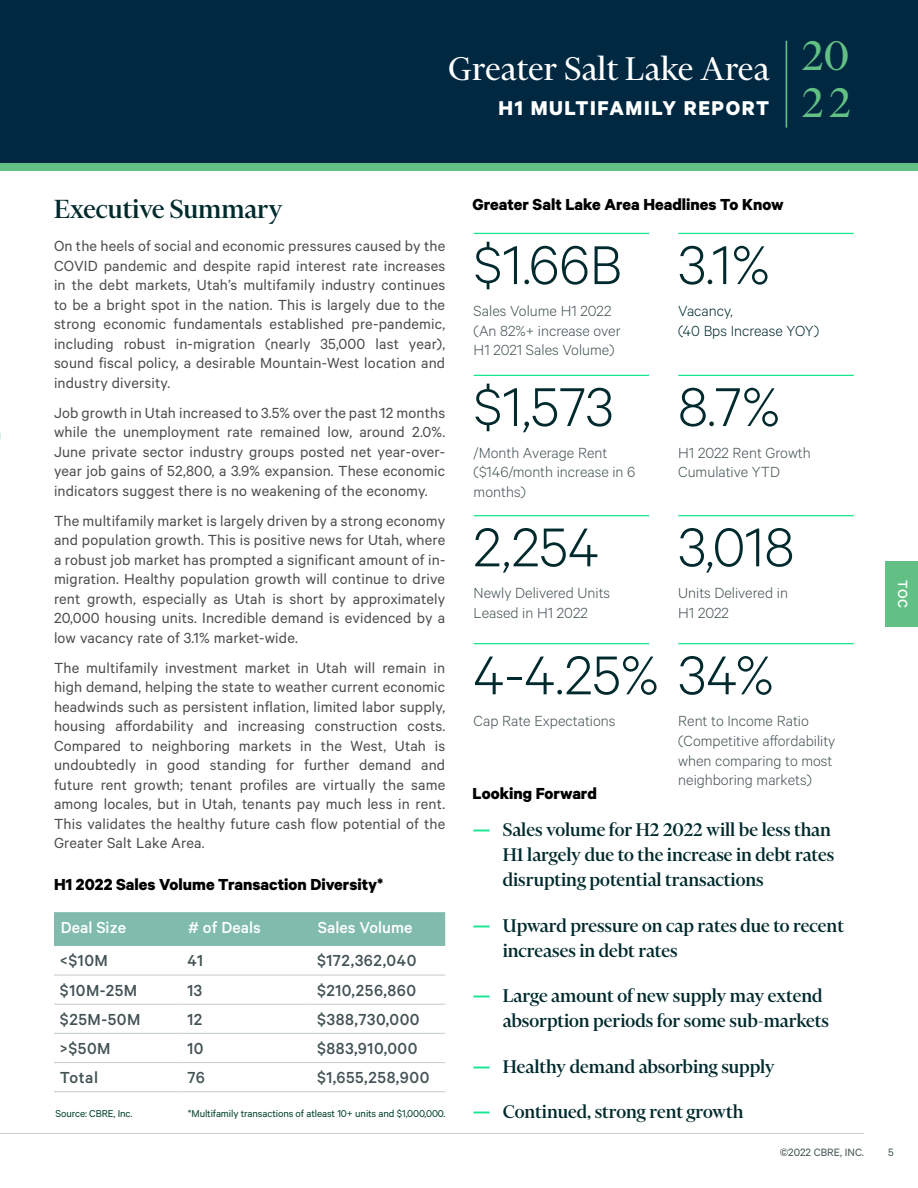
<style>
.page{position:relative;width:918px;height:1188px;background:#fff}
.page>*{position:absolute;margin:0;border:0;box-sizing:border-box;transform-origin:0 0}
.t1{font:300 61.5px "Calibre";color:#002a2e}
.t2{font:300 61.5px "Calibre";letter-spacing:.005em;color:#012a2d}
.t3{font:47.25px/47.2px "Financier Display";color:#62c084}
.t4{font:37.5px "Financier Display";letter-spacing:.01em;color:#fff}
.t5{font:500 30px "Financier Display";color:#012a2d}
.t6{font:700 22.5px "Calibre";letter-spacing:.07em;color:#fff}
.t7{font:500 21px/25.2px "Financier Display";color:#012a2d}
.t8{font:500 18px "Calibre";letter-spacing:.03em;color:#435254}
.t9{font:700 18px "Calibre";color:#000}
.t10{font:500 18px "Calibre";color:#fff}
.t11{font:16.5px/19.5px "Calibre";letter-spacing:.01em;color:#4d4d4f;text-align:justify}
.t12{font:300 16.5px/19.8px "Calibre";color:#435254}
.t13{font:300 16.5px/19.8px "Calibre";color:#002a2e}
.t14{font:500 15px "Calibre";color:#fff}
.t15{font:12px "Calibre";color:#435254}
.t16{font:11.25px "Calibre";letter-spacing:-.01em;color:#00402d}
.s1{font-family:"Calibre";font-weight:600;color:#17e88f}
</style>
<div class="page">
<div style="left:0;top:0;width:918px;height:167px;background:#012841"></div>
<hr style="left:786px;top:41px;width:1px;height:87px;background:#62c084">
<div style="left:0;top:164px;width:918px;height:7px;background:#62c084"></div>
<hr style="left:0;top:1133px;width:864px;height:1px;background:#cad1d3">
<div style="left:54px;top:912px;width:391px;height:34px;background:#80bbad"></div>
<hr style="left:54px;top:1004px;width:127px;height:1px;background:#cad1d3">
<hr style="left:181px;top:1004px;width:130px;height:1px;background:#cad1d3">
<hr style="left:311px;top:1004px;width:134px;height:1px;background:#cad1d3">
<hr style="left:54px;top:975px;width:127px;height:1px;background:#cad1d3">
<hr style="left:181px;top:975px;width:130px;height:1px;background:#cad1d3">
<hr style="left:311px;top:975px;width:134px;height:1px;background:#cad1d3">
<hr style="left:54px;top:1062px;width:127px;height:1px;background:#cad1d3">
<hr style="left:181px;top:1062px;width:130px;height:1px;background:#cad1d3">
<hr style="left:311px;top:1062px;width:134px;height:1px;background:#cad1d3">
<hr style="left:54px;top:1033px;width:127px;height:1px;background:#cad1d3">
<hr style="left:181px;top:1033px;width:130px;height:1px;background:#cad1d3">
<hr style="left:311px;top:1033px;width:134px;height:1px;background:#cad1d3">
<hr style="left:54px;top:1091px;width:127px;height:1px;background:#cad1d3">
<hr style="left:181px;top:1091px;width:130px;height:1px;background:#cad1d3">
<hr style="left:311px;top:1091px;width:134px;height:1px;background:#cad1d3">
<hr style="left:474px;top:375px;width:175px;height:1px;background:#17e88f">
<hr style="left:474px;top:233px;width:175px;height:1px;background:#17e88f">
<hr style="left:678px;top:515px;width:176px;height:1px;background:#17e88f">
<hr style="left:474px;top:515px;width:175px;height:1px;background:#17e88f">
<hr style="left:474px;top:643px;width:175px;height:1px;background:#17e88f">
<hr style="left:678px;top:643px;width:176px;height:1px;background:#17e88f">
<hr style="left:678px;top:233px;width:176px;height:1px;background:#17e88f">
<hr style="left:678px;top:375px;width:176px;height:1px;background:#17e88f">
<div style="left:885px;top:561px;width:33px;height:65px;background:#62c084"></div>
<h3 class="t4" style="left:448px;top:49px;width:323px">Greater Salt Lake Area</h3>
<h3 class="t6" style="left:499px;top:94px;width:272px">H1 MULTIFAMILY REPORT</h3>
<h2 class="t3" style="left:802px;top:32px;width:50px">20<br>22</h2>
<h3 class="t5" style="left:54px;top:193px;width:230px">Executive Summary</h3>
<p class="t11" style="left:54px;top:236px;width:393px">On the heels of social and economic pressures caused by the COVID pandemic and despite rapid interest rate increases in the debt markets, Utah’s multifamily industry continues to be a bright spot in the nation. This is largely due to the strong economic fundamentals established pre-pandemic, including robust in-migration (nearly 35,000 last year), sound fiscal policy, a desirable Mountain-West location and industry diversity.</p>
<p class="t11" style="left:54px;top:402px;width:393px">Job growth in Utah increased to 3.5% over the past 12 months while the unemployment rate remained low, around 2.0%.<br>June private sector industry groups posted net year-over&shy;year job gains of 52,800, a 3.9% expansion. These economic indicators suggest there is no weakening of the economy.</p>
<p class="t11" style="left:54px;top:510px;width:393px">The multifamily market is largely driven by a strong economy and population growth. This is positive news for Utah, where a robust job market has prompted a significant amount of in&shy;migration. Healthy population growth will continue to drive rent growth, especially as Utah is short by approximately 20,000 housing units. Incredible demand is evidenced by a low vacancy rate of 3.1% market-wide.</p>
<p class="t11" style="left:54px;top:657px;width:393px">The multifamily investment market in Utah will remain in high demand, helping the state to weather current economic headwinds such as persistent inflation, limited labor supply, housing affordability and increasing construction costs.<br>Compared to neighboring markets in the West, Utah is undoubtedly in good standing for further demand and future rent growth; tenant profiles are virtually the same among locales, but in Utah, tenants pay much less in rent.<br>This validates the healthy future cash flow potential of the Greater Salt Lake Area.</p>
<p class="t9" style="left:54px;top:874px;width:331px">H1 2022 Sales Volume Transaction Diversity*</p>
<p class="t10" style="left:61px;top:917px;width:67px">Deal Size</p>
<p class="t10" style="left:188px;top:917px;width:74px"># of Deals</p>
<p class="t10" style="left:318px;top:917px;width:96px">Sales Volume</p>
<p class="t8" style="left:60px;top:950px;width:50px">&lt;$10M</p>
<p class="t8" style="left:187px;top:950px;width:17px">41</p>
<p class="t8" style="left:317px;top:950px;width:101px">$172,362,040</p>
<p class="t8" style="left:60px;top:979px;width:79px">$10M-25M</p>
<p class="t8" style="left:187px;top:979px;width:16px">13</p>
<p class="t8" style="left:317px;top:979px;width:101px">$210,256,860</p>
<p class="t8" style="left:60px;top:1009px;width:82px">$25M-50M</p>
<p class="t8" style="left:187px;top:1009px;width:17px">12</p>
<p class="t8" style="left:317px;top:1009px;width:104px">$388,730,000</p>
<p class="t8" style="left:60px;top:1038px;width:52px">&gt;$50M</p>
<p class="t8" style="left:187px;top:1038px;width:18px">10</p>
<p class="t8" style="left:317px;top:1038px;width:102px">$883,910,000</p>
<p class="t8" style="left:60px;top:1067px;width:40px">Total</p>
<p class="t8" style="left:187px;top:1067px;width:19px">76</p>
<p class="t8" style="left:317px;top:1067px;width:114px">$1,655,258,900</p>
<p class="t16" style="left:56px;top:1107px;width:78px">Source: CBRE, Inc.</p>
<p class="t16" style="left:188px;top:1107px;width:259px">*Multifamily transactions of atleast 10+ units and $1,000,000.</p>
<p class="t9" style="left:473px;top:194px;width:313px">Greater Salt Lake Area Headlines To Know</p>
<h1 class="t1" style="left:474px;top:229px;width:150px">$1.66B</h1>
<p class="t12" style="left:474px;top:300px;width:149px">Sales Volume H1 2022 (An 82%+ increase over<br>H1 2021 Sales Volume)</p>
<h1 class="t2" style="left:474px;top:371px;width:141px">$1,573</h1>
<p class="t12" style="left:474px;top:442px;width:163px">/Month Average Rent ($146/month increase in 6 months)</p>
<h1 class="t1" style="left:678px;top:229px;width:93px">3.1%</h1>
<p class="t13" style="left:678px;top:300px;width:142px">Vacancy,<br>(40 Bps Increase YOY)</p>
<h1 class="t1" style="left:678px;top:371px;width:103px">8.7%</h1>
<p class="t12" style="left:678px;top:442px;width:134px">H1 2022 Rent Growth<br>Cumulative YTD</p>
<h1 class="t2" style="left:474px;top:511px;width:127px">2,254</h1>
<p class="t12" style="left:474px;top:582px;width:138px">Newly Delivered Units<br>Leased in H1 2022</p>
<h1 class="t1" style="left:474px;top:639px;width:302px">4-4.25% 34%</h1>
<p class="t12" style="left:474px;top:710px;width:143px">Cap Rate Expectations</p>
<p class="t12" style="left:678px;top:710px;width:159px">Rent to Income Ratio (Competitive affordability when comparing to most neighboring markets)</p>
<h1 class="t1" style="left:678px;top:511px;width:117px">3,018</h1>
<p class="t12" style="left:678px;top:582px;width:111px">Units Delivered in<br>H1 2022</p>
<p class="t9" style="left:473px;top:782px;width:126px">Looking Forward</p>
<p class="t7" style="left:503px;top:817px;width:333px;text-indent:-30px"><span class="s1">—</span> Sales volume for H2 2022 will be less than<br>H1 largely due to the increase in debt rates disrupting potential transactions</p>
<p class="t7" style="left:503px;top:913px;width:343px;text-indent:-30px"><span class="s1">—</span> Upward pressure on cap rates due to recent increases in debt rates</p>
<p class="t7" style="left:503px;top:983px;width:328px;text-indent:-30px"><span class="s1">—</span> Large amount of new supply may extend absorption periods for some sub-markets</p>
<p class="t7" style="left:473px;top:1054px;width:304px"><span class="s1">—</span> Healthy demand absorbing supply</p>
<p class="t7" style="left:473px;top:1099px;width:272px"><span class="s1">—</span> Continued, strong rent growth</p>
<p class="t14" style="left:912px;top:580px;width:29px;rotate:90deg">TOC</p>
<p class="t15" style="left:780px;top:1145px;width:86px">©2022 CBRE, INC.</p>
<p class="t15" style="left:888px;top:1145px;width:7px">5</p>
</div>
